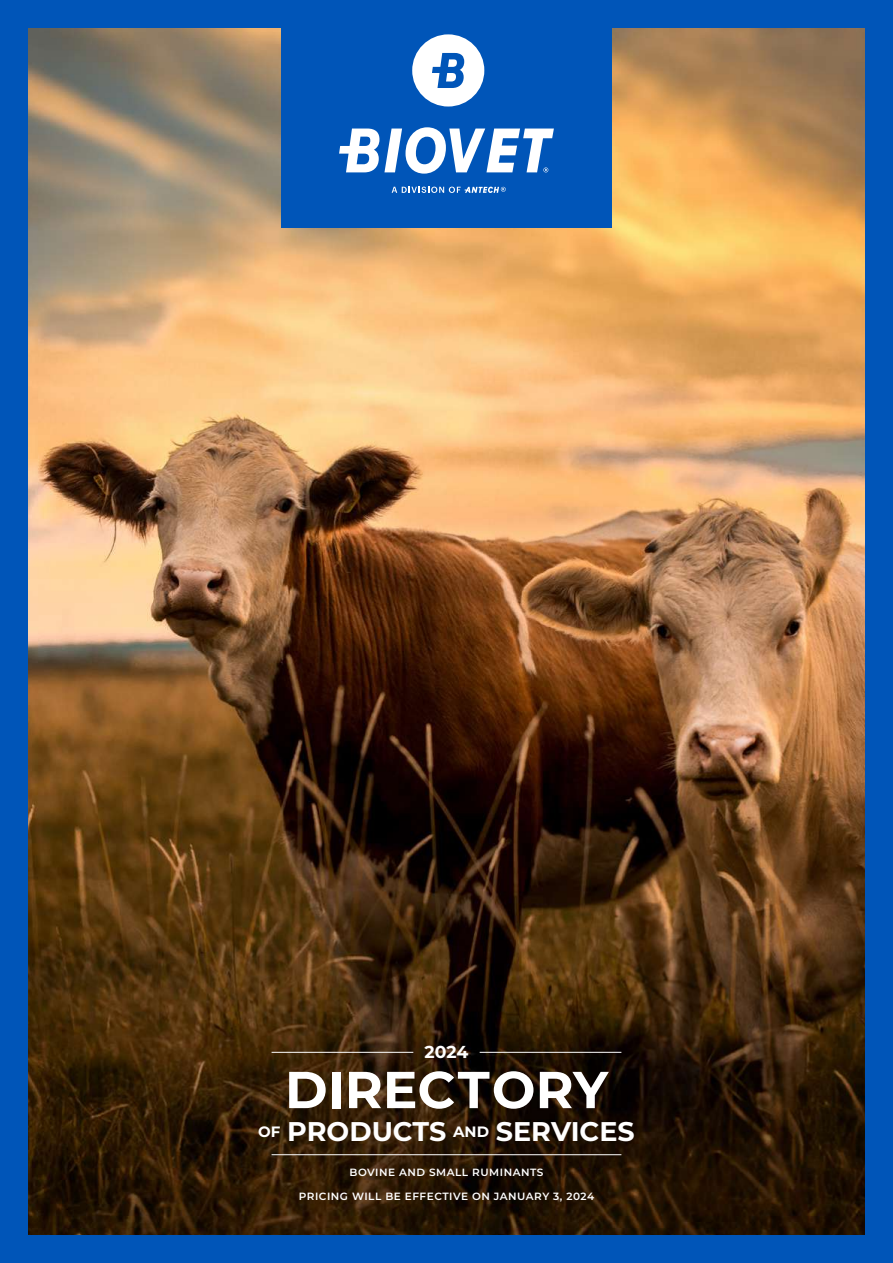
<style>
.page{position:relative;width:893px;height:1263px;background:#fff}
.page>*{position:absolute;margin:0;border:0;box-sizing:border-box;transform-origin:0 0}
.t1{font:700 51.75px "Montserrat";color:#fff}
.t2{font:700 27px "Montserrat";color:#fff}
.t3{font:700 17.25px "Montserrat";color:#fff}
.t4{font:600 10.5px "Montserrat";letter-spacing:.05em;color:#fff}
</style>
<div class="page">
<img style="left:27px;top:27px;width:839px;height:1209px">
<div style="left:0;top:0;width:893px;height:27px;background:#0055b8"></div>
<div style="left:0;top:1236px;width:893px;height:27px;background:#0055b8"></div>
<div style="left:0;top:0;width:27px;height:1263px;background:#0055b8"></div>
<div style="left:866px;top:0;width:27px;height:1263px;background:#0055b8"></div>
<div style="left:281px;top:0;width:331px;height:227px;background:#0055b8"></div>
<hr style="left:272px;top:1052px;width:141px;height:1px;background:#fff">
<hr style="left:480px;top:1052px;width:141px;height:1px;background:#fff">
<hr style="left:272px;top:1154px;width:349px;height:1px;background:#fff">
<svg style="left:392px;top:187px;width:114px;height:6px"></svg>
<svg style="left:339px;top:127px;width:215px;height:47px"></svg>
<svg style="left:412px;top:34px;width:72px;height:73px"></svg>
<h3 class="t3" style="left:425px;top:1040px;width:45px">2024</h3>
<h1 class="t1" style="left:285px;top:1052px;width:325px">DIRECTORY</h1>
<h2 class="t2" style="left:258px;top:1112px;width:378px"><sup>OF</sup> PRODUCTS <sup>AND</sup> SERVICES</h2>
<p class="t4" style="left:349px;top:1165px;width:195px">BOVINE AND SMALL RUMINANTS</p>
<p class="t4" style="left:299px;top:1189px;width:297px">PRICING WILL BE EFFECTIVE ON JANUARY 3, 2024</p>
</div>
